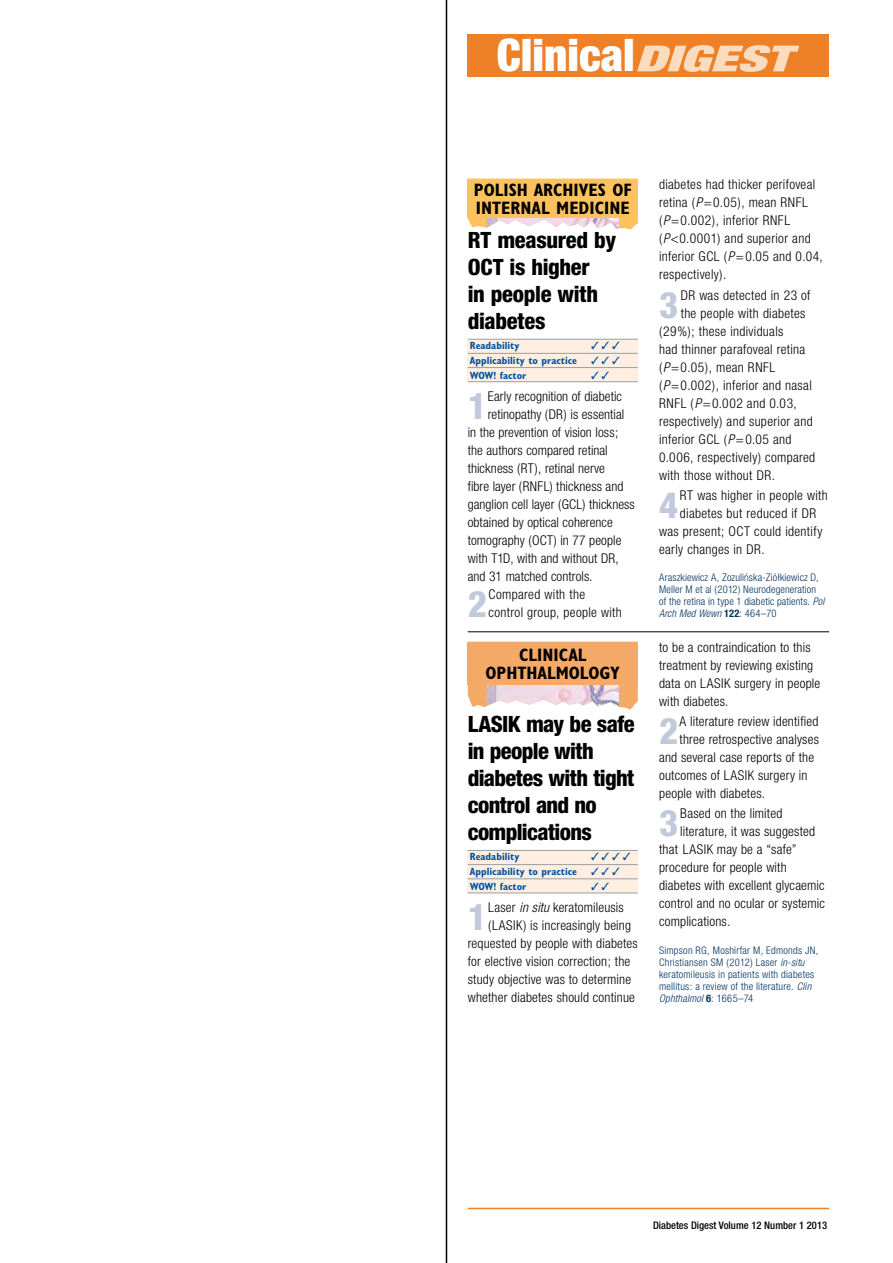
<style>
.page{position:relative;width:893px;height:1263px;background:#fff}
.page>*{position:absolute;margin:0;border:0;box-sizing:border-box;transform-origin:0 0}
.t1{font:900 condensed 45px "Helvetica Neue";color:#fff}
.t2{font:800 condensed 36.6px "Helvetica Neue";color:#c2c9db}
.t3{font:800 condensed 22.5px/27px "Helvetica Neue";letter-spacing:-.025em;color:#000}
.t4{font:700 condensed 18px/18px "Gill Sans";color:#000;text-align:center}
.t5{font:300 condensed 13.5px/18px "Helvetica Neue";letter-spacing:.015em;color:#000}
.t6{font:300 condensed 13.5px "Helvetica Neue";letter-spacing:.045em;color:#000}
.t7{font:300 condensed 13.5px "Helvetica Neue";letter-spacing:.035em;color:#000}
.t8{font:300 condensed 10.5px/12px "Helvetica Neue";letter-spacing:.02em;color:#003362}
.t9{font:700 condensed 10.5px "Gill Sans";color:#00529e}
.t10{font:500 condensed 10.5px "Helvetica Neue";color:#000}
.t11{font:10.5px "Zapf Dingbats ITC";color:#00529e}
.s1{font-style:italic;font-stretch:expanded;font-size:36px;color:#fcdcbe}
.s2{font-style:italic}
.s3{font-stretch:normal}
.s4{font-weight:700}
</style>
<div class="page">
<div style="left:468px;top:34px;width:361px;height:43px;background:#ee8027"></div>
<hr style="left:468px;top:1208px;width:361px;height:1px;background:#ee8027">
<div style="left:468px;top:339px;width:170px;height:42px;background:#feefe2"></div>
<hr style="left:468px;top:339px;width:170px;height:1px;background:#9c9e9f">
<hr style="left:468px;top:353px;width:170px;height:1px;background:#9c9e9f">
<hr style="left:468px;top:367px;width:170px;height:1px;background:#9c9e9f">
<hr style="left:468px;top:381px;width:170px;height:1px;background:#9c9e9f">
<hr style="left:468px;top:631px;width:361px;height:1px;background:#000">
<div style="left:468px;top:850px;width:170px;height:42px;background:#feefe2"></div>
<hr style="left:468px;top:850px;width:170px;height:1px;background:#9c9e9f">
<hr style="left:468px;top:864px;width:170px;height:1px;background:#9c9e9f">
<hr style="left:468px;top:878px;width:170px;height:1px;background:#9c9e9f">
<hr style="left:468px;top:892px;width:170px;height:1px;background:#9c9e9f">
<svg style="left:468px;top:685px;width:170px;height:25px"></svg>
<img style="left:487px;top:685px;width:132px;height:21px">
<div style="left:468px;top:642px;width:170px;height:43px;background:#f5a967"></div>
<svg style="left:468px;top:218px;width:170px;height:12px"></svg>
<img style="left:487px;top:218px;width:132px;height:11px">
<div style="left:468px;top:179px;width:170px;height:39px;background:#fbc25d"></div>
<hr style="left:446px;top:0;width:1px;height:1263px;background:#000">
<h1 class="t1" style="left:497px;top:28px;width:296px">Clinical<span class="s1">DIGEST</span></h1>
<h3 class="t4" style="left:474px;top:181px;width:159px;text-align:left">POLISH ARCHIVES OF<br>INTERNAL MEDICINE</h3>
<h3 class="t3" style="left:468px;top:226px;width:150px">RT measured by<br>OCT is higher<br>in people with diabetes</h3>
<p class="t9" style="left:470px;top:339px;width:51px">Readability</p>
<p class="t11" style="left:591px;top:340px;width:31px">✓✓✓</p>
<p class="t9" style="left:470px;top:354px;width:109px">Applicability to practice</p>
<p class="t11" style="left:591px;top:355px;width:31px">✓✓✓</p>
<p class="t9" style="left:470px;top:369px;width:58px">WOW! factor</p>
<h2 class="t2" style="left:468px;top:383px;width:21px">1</h2>
<p class="t5" style="left:488px;top:387px;width:136px">Early recognition of diabetic</p>
<p class="t5" style="left:488px;top:405px;width:138px">retinopathy (DR) is essential</p>
<p class="t5" style="left:468px;top:423px;width:152px">in the prevention of vision loss;</p>
<p class="t5" style="left:468px;top:441px;width:142px">the authors compared retinal</p>
<p class="t5" style="left:468px;top:459px;width:139px">thickness (RT), retinal nerve</p>
<p class="t5" style="left:468px;top:477px;width:157px">fibre layer (RNFL) thickness and</p>
<p class="t5" style="left:468px;top:495px;width:169px">ganglion cell layer (GCL) thickness</p>
<p class="t5" style="left:468px;top:513px;width:147px">obtained by optical coherence</p>
<p class="t5" style="left:468px;top:531px;width:155px">tomography (OCT) in 77 people</p>
<p class="t5" style="left:468px;top:549px;width:153px">with T1D, with and without DR,</p>
<p class="t5" style="left:468px;top:567px;width:126px">and 31 matched controls.</p>
<h2 class="t2" style="left:468px;top:581px;width:21px">2</h2>
<p class="t5" style="left:489px;top:585px;width:135px">Compared with the control group, people with</p>
<h3 class="t4" style="left:486px;top:646px;width:136px">CLINICAL<br>OPHTHALMOLOGY</h3>
<h3 class="t3" style="left:468px;top:710px;width:168px">LASIK may be safe in people with diabetes with tight control and no complications</h3>
<p class="t9" style="left:470px;top:850px;width:51px">Readability</p>
<p class="t11" style="left:591px;top:852px;width:41px">✓✓✓✓</p>
<p class="t9" style="left:470px;top:865px;width:109px">Applicability to practice</p>
<p class="t11" style="left:591px;top:867px;width:31px">✓✓✓</p>
<p class="t9" style="left:470px;top:880px;width:58px">WOW! factor</p>
<h2 class="t2" style="left:468px;top:894px;width:21px">1</h2>
<p class="t5" style="left:488px;top:898px;width:137px">Laser <span class="s2">in situ</span> keratomileusis</p>
<p class="t5" style="left:488px;top:916px;width:144px">(LASIK) is increasingly being</p>
<p class="t5" style="left:468px;top:934px;width:172px">requested by people with diabetes</p>
<p class="t5" style="left:468px;top:952px;width:164px">for elective vision correction; the</p>
<p class="t5" style="left:468px;top:970px;width:165px">study objective was to determine</p>
<p class="t5" style="left:468px;top:988px;width:169px">whether diabetes should continue</p>
<p class="t5" style="left:659px;top:176px;width:165px">diabetes had thicker perifoveal retina (<span class="s2">P</span>=0.05), mean RNFL (<span class="s2">P</span>=0.002), inferior RNFL (<span class="s2">P</span>&lt;0.0001) and superior and inferior GCL (<span class="s2">P</span>=0.05 and 0.04, respectively).</p>
<h2 class="t2" style="left:659px;top:282px;width:21px">3</h2>
<p class="t5" style="left:681px;top:286px;width:131px">DR was detected in 23 of</p>
<p class="t5" style="left:681px;top:304px;width:126px">the people with diabetes</p>
<p class="t5" style="left:659px;top:322px;width:126px">(29%); these individuals</p>
<p class="t5" style="left:659px;top:340px;width:148px">had thinner parafoveal retina</p>
<p class="t7" style="left:659px;top:359px;width:118px">(<span class="s2">P</span>=0.05), mean RNFL</p>
<p class="t5" style="left:659px;top:376px;width:154px">(<span class="s2">P</span>=0.002), inferior and nasal</p>
<p class="t6" style="left:659px;top:395px;width:139px">RNFL (<span class="s2">P</span>=0.002 and 0.03,</p>
<p class="t5" style="left:659px;top:412px;width:155px">respectively) and superior and</p>
<p class="t5" style="left:659px;top:430px;width:134px">inferior GCL (<span class="s2">P</span>=0.05 and</p>
<p class="t5" style="left:659px;top:448px;width:158px">0.006, respectively) compared</p>
<p class="t5" style="left:659px;top:466px;width:117px">with those without DR.</p>
<h2 class="t2" style="left:659px;top:482px;width:21px">4</h2>
<p class="t5" style="left:680px;top:486px;width:149px">RT was higher in people with</p>
<p class="t5" style="left:680px;top:504px;width:138px">diabetes but reduced if DR</p>
<p class="t5" style="left:659px;top:522px;width:165px">was present; OCT could identify</p>
<p class="t5" style="left:659px;top:540px;width:107px">early changes in DR.</p>
<p class="t8" style="left:659px;top:571px;width:167px">Araszkiewicz A, Zozuli<span class="s3">ń</span>ska‑Ziółkiewicz D, Meller M et al (2012) Neurodegeneration of the retina in type 1 diabetic patients. <span class="s2">Pol Arch Med Wewn</span> <span class="s4">122</span>: 464–70</p>
<p class="t5" style="left:659px;top:638px;width:163px">to be a contraindication to this treatment by reviewing existing data on LASIK surgery in people with diabetes.</p>
<h2 class="t2" style="left:659px;top:708px;width:21px">2</h2>
<p class="t5" style="left:680px;top:712px;width:140px">A literature review identified</p>
<p class="t5" style="left:680px;top:730px;width:141px">three retrospective analyses</p>
<p class="t5" style="left:659px;top:748px;width:157px">and several case reports of the</p>
<p class="t5" style="left:659px;top:766px;width:150px">outcomes of LASIK surgery in</p>
<p class="t5" style="left:659px;top:784px;width:107px">people with diabetes.</p>
<h2 class="t2" style="left:659px;top:801px;width:21px">3</h2>
<p class="t5" style="left:680px;top:804px;width:104px">Based on the limited</p>
<p class="t5" style="left:680px;top:822px;width:136px">literature, it was suggested</p>
<p class="t5" style="left:659px;top:840px;width:139px">that LASIK may be a “safe”</p>
<p class="t5" style="left:659px;top:858px;width:129px">procedure for people with</p>
<p class="t5" style="left:659px;top:876px;width:167px">diabetes with excellent glycaemic</p>
<p class="t5" style="left:659px;top:894px;width:167px">control and no ocular or systemic</p>
<p class="t5" style="left:659px;top:912px;width:73px">complications.</p>
<p class="t8" style="left:659px;top:944px;width:161px">Simpson RG, Moshirfar M, Edmonds JN, Christiansen SM (2012) Laser <span class="s2">in-situ </span>keratomileusis in patients with diabetes mellitus: a review of the literature. <span class="s2">Clin Ophthalmol</span> <span class="s4">6</span>: 1665–74</p>
<p class="t10" style="left:653px;top:1219px;width:175px">Diabetes Digest Volume 12 Number 1 2013</p>
</div>
